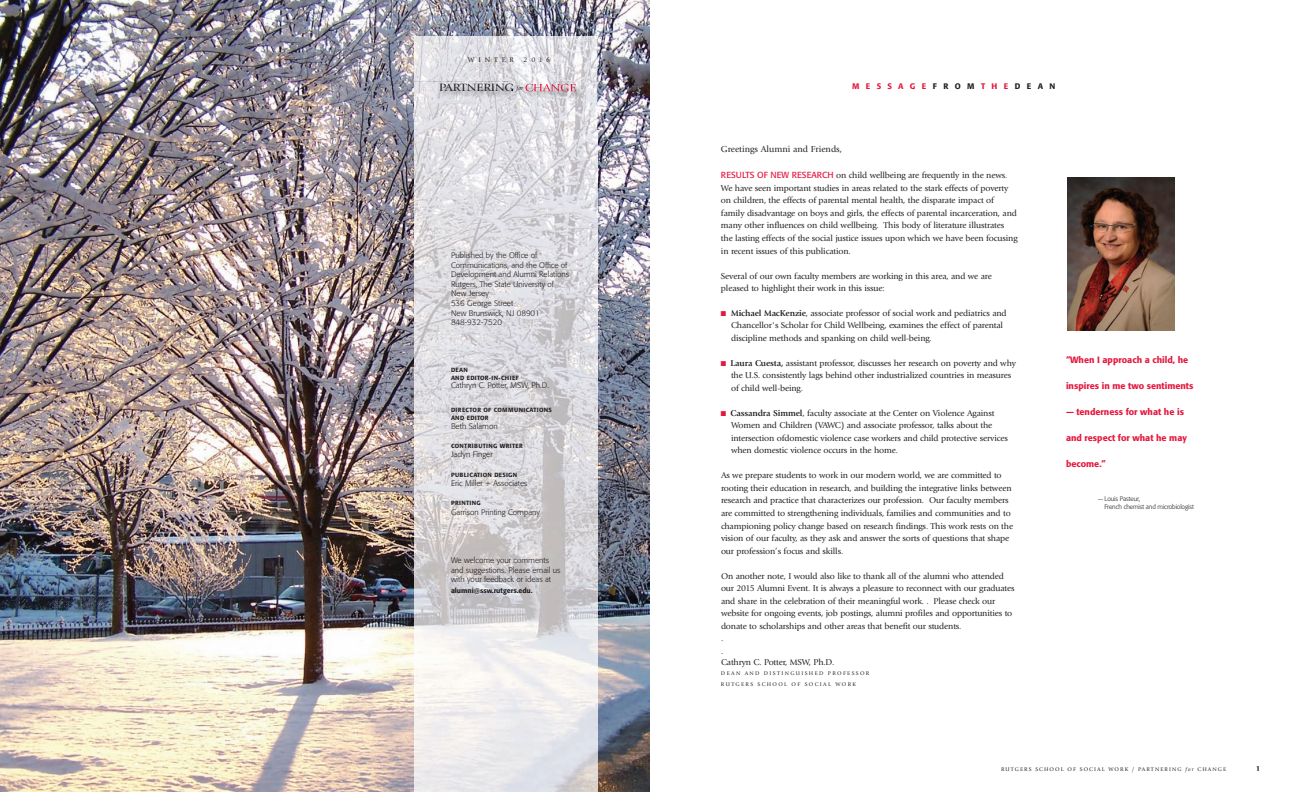
<style>
.page{position:relative;width:1296px;height:792px;background:#fff}
.page>*{position:absolute;margin:0;border:0;box-sizing:border-box;transform-origin:0 0}
.t1{font:10.9px "Giovanni";letter-spacing:-.015em;color:#231f20;scale:1.15 1}
.t2{font:500 9px "Formata BQ";color:#e4183e}
.t3{font:9px "Giovanni";color:#231f20}
.t4{font:8.8px/12.5px "Giovanni";letter-spacing:-.015em;color:#231f20}
.t5{font:300 8px/9.6px "Formata BQ";color:#231f20}
.t6{font:500 8px "Formata BQ";letter-spacing:.8em;color:#e4183e}
.t7{font:500 7px "Formata";color:#231f20}
.t8{font:7px "Giovanni";letter-spacing:.55em;color:#231f20}
.t9{font:500 7px "Formata BQ";color:#231f20}
.t10{font:300 6.5px/8px "Formata BQ";letter-spacing:-.015em;color:#231f20}
.t11{font:500 6px/7.5px "Formata";letter-spacing:.05em;color:#231f20}
.t12{font:500 6px "Formata";letter-spacing:.07em;color:#231f20}
.t13{font:5.5px/11px "Giovanni";letter-spacing:.25em;color:#231f20}
.t14{font:5.5px "Giovanni";letter-spacing:.2em;color:#231f20}
.s1{font-family:"Giovanni Itl";font-size:6.3px}
.s2{color:#e4183e}
.s3{color:#231f20}
.s4{font-family:"Formata";color:#e4183e}
.s5{font-family:"Giovanni Bld"}
.s6{font-size:6px}
.s7{font-family:"Giovanni Itl"}
</style>
<div class="page">
<img style="left:0;top:0;width:649px;height:792px">
<img style="left:1067px;top:178px;width:108px;height:153px">
<img style="left:414px;top:129px;width:183px;height:663px">
<img style="left:414px;top:36px;width:183px;height:45px">
<img style="left:210px;top:81px;width:440px;height:48px">
<img style="left:512px;top:81px;width:80px;height:44px">
<img style="left:525px;top:84px;width:51px;height:7px">
<p class="t8" style="left:468px;top:57px;width:47px">WINTER</p>
<p class="t8" style="left:524px;top:57px;width:28px">2016</p>
<p class="t1" style="left:439px;top:83px;width:121px">PARTNERING <span class="s1">for</span> <span class="s2">CHANGE</span></p>
<p class="t5" style="left:451px;top:251px;width:120px">Published by the Office of<br>Communications, and the Office of<br>Development and Alumni Relations<br>Rutgers, The State University of<br>New Jersey<br>536 George Street<br>New Brunswick, NJ 08901<br>848-932-7520</p>
<p class="t11" style="left:451px;top:367px;width:69px">DEAN<br>AND EDITOR-IN-CHIEF</p>
<p class="t5" style="left:451px;top:381px;width:99px">Cathryn C. Potter, MSW, Ph.D.</p>
<p class="t11" style="left:451px;top:407px;width:102px">DIRECTOR OF COMMUNICATIONS<br>AND EDITOR</p>
<p class="t5" style="left:451px;top:422px;width:48px">Beth Salamon</p>
<p class="t11" style="left:451px;top:442px;width:74px">CONTRIBUTING WRITER</p>
<p class="t5" style="left:451px;top:450px;width:43px">Jaclyn Finger</p>
<p class="t11" style="left:451px;top:471px;width:68px">PUBLICATION DESIGN</p>
<p class="t5" style="left:451px;top:479px;width:78px">Eric Miller + Associates</p>
<p class="t12" style="left:451px;top:501px;width:31px">PRINTING</p>
<p class="t5" style="left:451px;top:508px;width:91px">Garrison Printing Company</p>
<p class="t5" style="left:451px;top:556px;width:111px">We welcome your comments and suggestions. Please email us with your feedback or ideas at</p>
<p class="t7" style="left:451px;top:588px;width:83px">alumni@ssw.rutgers.edu.</p>
<p class="t6" style="left:852px;top:83px;width:205px">MESSAGE<span class="s3">FROM</span>THE<span class="s3">DEAN</span></p>
<p class="t3" style="left:721px;top:145px;width:123px">Greetings Alumni and Friends,</p>
<p class="t4" style="left:721px;top:170px;width:298px"><span class="s4">RESULTS OF NEW RESEARCH</span> on child wellbeing are frequently in the news.<br>We have seen important studies in areas related to the stark effects of poverty on children, the effects of parental mental health, the disparate impact of family disadvantage on boys and girls, the effects of parental incarceration, and many other influences on child wellbeing. This body of literature illustrates the lasting effects of the social justice issues upon which we have been focusing in recent issues of this publication.</p>
<p class="t4" style="left:721px;top:270px;width:272px">Several of our own faculty members are working in this area, and we are pleased to highlight their work in this issue:</p>
<p class="t4" style="left:731px;top:308px;width:277px;text-indent:-10px"><span class="s2">■</span> <span class="s5">Michael MacKenzie</span>, associate professor of social work and pediatrics and<br>Chancellor's Scholar for Child Wellbeing, examines the effect of parental discipline methods and spanking on child well-being.</p>
<p class="t4" style="left:731px;top:358px;width:287px;text-indent:-10px"><span class="s2">■</span> <span class="s5">Laura Cuesta,</span> assistant professor, discusses her research on poverty and why the U.S. consistently lags behind other industrialized countries in measures of child well-being.</p>
<p class="t4" style="left:731px;top:408px;width:278px;text-indent:-10px"><span class="s2">■</span> <span class="s5">Cassandra Simmel</span>, faculty associate at the Center on Violence Against Women and Children (VAWC) and associate professor, talks about the intersection ofdomestic violence case workers and child protective services when domestic violence occurs in the home.</p>
<p class="t4" style="left:721px;top:470px;width:294px">As we prepare students to work in our modern world, we are committed to rooting their education in research, and building the integrative links between research and practice that characterizes our profession. Our faculty members are committed to strengthening individuals, families and communities and to championing policy change based on research findings. This work rests on the vision of our faculty, as they ask and answer the sorts of questions that shape our profession’s focus and skills.</p>
<p class="t4" style="left:721px;top:570px;width:295px">On another note, I would also like to thank all of the alumni who attended our 2015 Alumni Event. It is always a pleasure to reconnect with our graduates and share in the celebration of their meaningful work. . Please check our website for ongoing events, job postings, alumni profiles and opportunities to donate to scholarships and other areas that benefit our students.<br>.<br>.</p>
<p class="t4" style="left:721px;top:656px;width:115px">Cathryn C. Potter, MSW, Ph.D.</p>
<p class="t13" style="left:721px;top:669px;width:150px">DEAN AND DISTINGUISHED PROFESSOR<br>RUTGERS SCHOOL OF SOCIAL WORK</p>
<p class="t2" style="left:1066px;top:356px;width:124px">“When I approach a child, he</p>
<p class="t2" style="left:1066px;top:382px;width:129px">inspires in me two sentiments</p>
<p class="t2" style="left:1066px;top:408px;width:120px">— tenderness for what he is</p>
<p class="t2" style="left:1066px;top:434px;width:122px">and respect for what he may</p>
<p class="t2" style="left:1066px;top:460px;width:41px">become.”</p>
<p class="t10" style="left:1104px;top:495px;width:91px;text-indent:-6px"><span class="s6">—</span> Louis Pasteur,<br>French chemist and microbiologist</p>
<p class="t14" style="left:1001px;top:767px;width:227px">RUTGERS SCHOOL OF SOCIAL WORK / PARTNERING <span class="s7">for</span> CHANGE</p>
<p class="t9" style="left:1256px;top:766px;width:6px">1</p>
</div>
